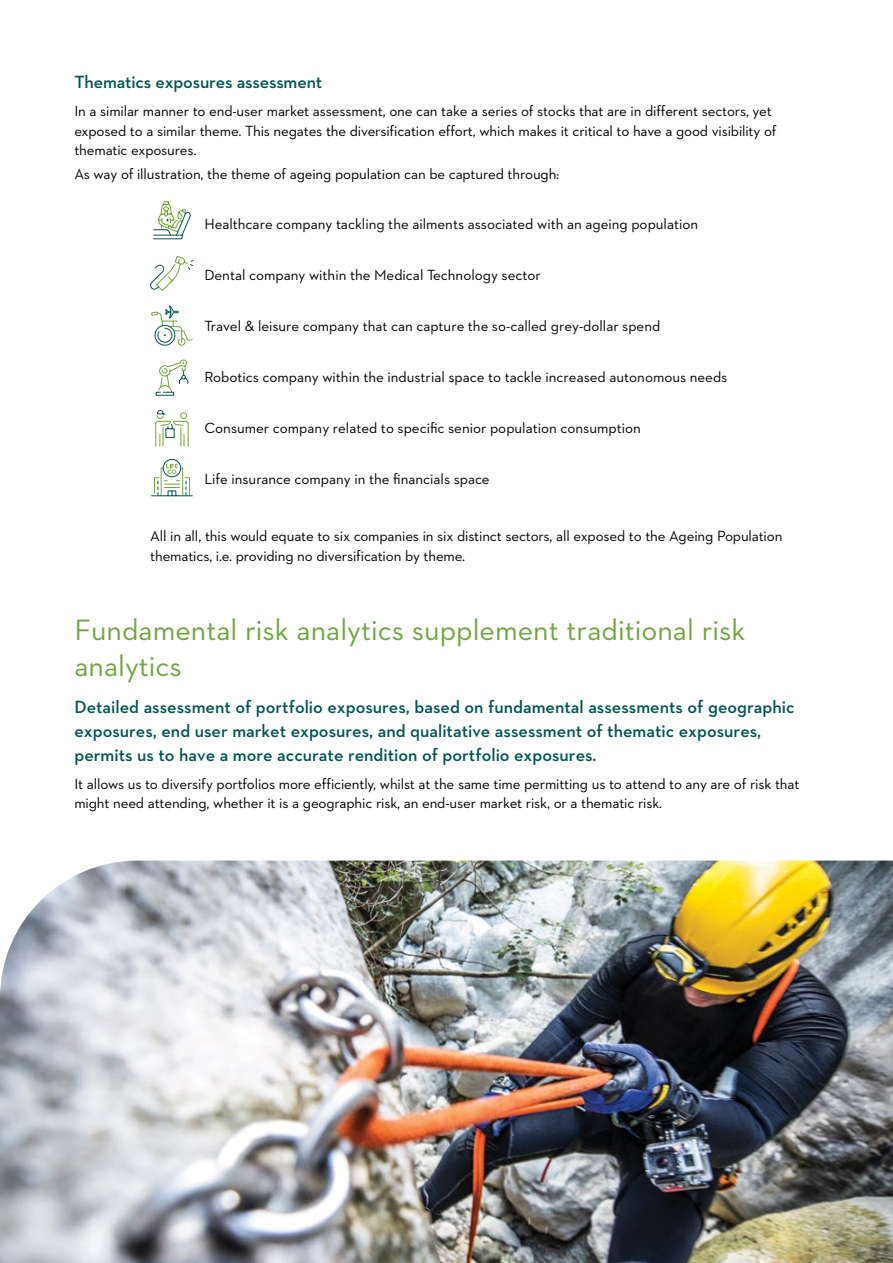
<style>
.page{position:relative;width:893px;height:1263px;background:#fff}
.page>*{position:absolute;margin:0;border:0;box-sizing:border-box;transform-origin:0 0}
.t1{font:30px/36px "Neutraface 2 Text";color:#72a541}
.t2{font:600 18px/24px "Neutraface 2 Text";color:#025553}
.t3{font:15px/19.5px "Neutraface 2 Text";letter-spacing:-.01em;color:#000}
</style>
<div class="page">
<svg style="left:150px;top:255px;width:44px;height:36px"></svg>
<svg style="left:153px;top:201px;width:38px;height:39px"></svg>
<svg style="left:151px;top:305px;width:42px;height:142px"></svg>
<div style="left:155px;top:325px;width:20px;height:21px;border:1px solid #025554;border-radius:50%"></div>
<svg style="left:151px;top:459px;width:42px;height:37px"></svg>
<img style="left:0;top:860px;width:893px;height:403px">
<p class="t2" style="left:74px;top:70px;width:249px">Thematics exposures assessment</p>
<p class="t3" style="left:74px;top:101px;width:704px">In a similar manner to end-user market assessment, one can take a series of stocks that are in different sectors, yet exposed to a similar theme. This negates the diversification effort, which makes it critical to have a good visibility of thematic exposures.</p>
<p class="t3" style="left:74px;top:164px;width:487px">As way of illustration, the theme of ageing population can be captured through:</p>
<p class="t3" style="left:204px;top:214px;width:495px">Healthcare company tackling the ailments associated with an ageing population</p>
<p class="t3" style="left:204px;top:265px;width:338px">Dental company within the Medical Technology sector</p>
<p class="t3" style="left:204px;top:316px;width:457px">Travel &amp; leisure company that can capture the so-called grey-dollar spend</p>
<p class="t3" style="left:204px;top:367px;width:525px">Robotics company within the industrial space to tackle increased autonomous needs</p>
<p class="t3" style="left:204px;top:418px;width:438px">Consumer company related to specific senior population consumption</p>
<p class="t3" style="left:204px;top:469px;width:287px">Life insurance company in the financials space</p>
<p class="t3" style="left:150px;top:526px;width:634px">All in all, this would equate to six companies in six distinct sectors, all exposed to the Ageing Population thematics, i.e. providing no diversification by theme.</p>
<h1 class="t1" style="left:74px;top:611px;width:672px">Fundamental risk analytics supplement traditional risk analytics</h1>
<p class="t2" style="left:74px;top:694px;width:722px">Detailed assessment of portfolio exposures, based on fundamental assessments of geographic exposures, end user market exposures, and qualitative assessment of thematic exposures, permits us to have a more accurate rendition of portfolio exposures.</p>
<p class="t3" style="left:74px;top:774px;width:726px">It allows us to diversify portfolios more efficiently, whilst at the same time permitting us to attend to any are of risk that might need attending, whether it is a geographic risk, an end-user market risk, or a thematic risk.</p>
</div>
